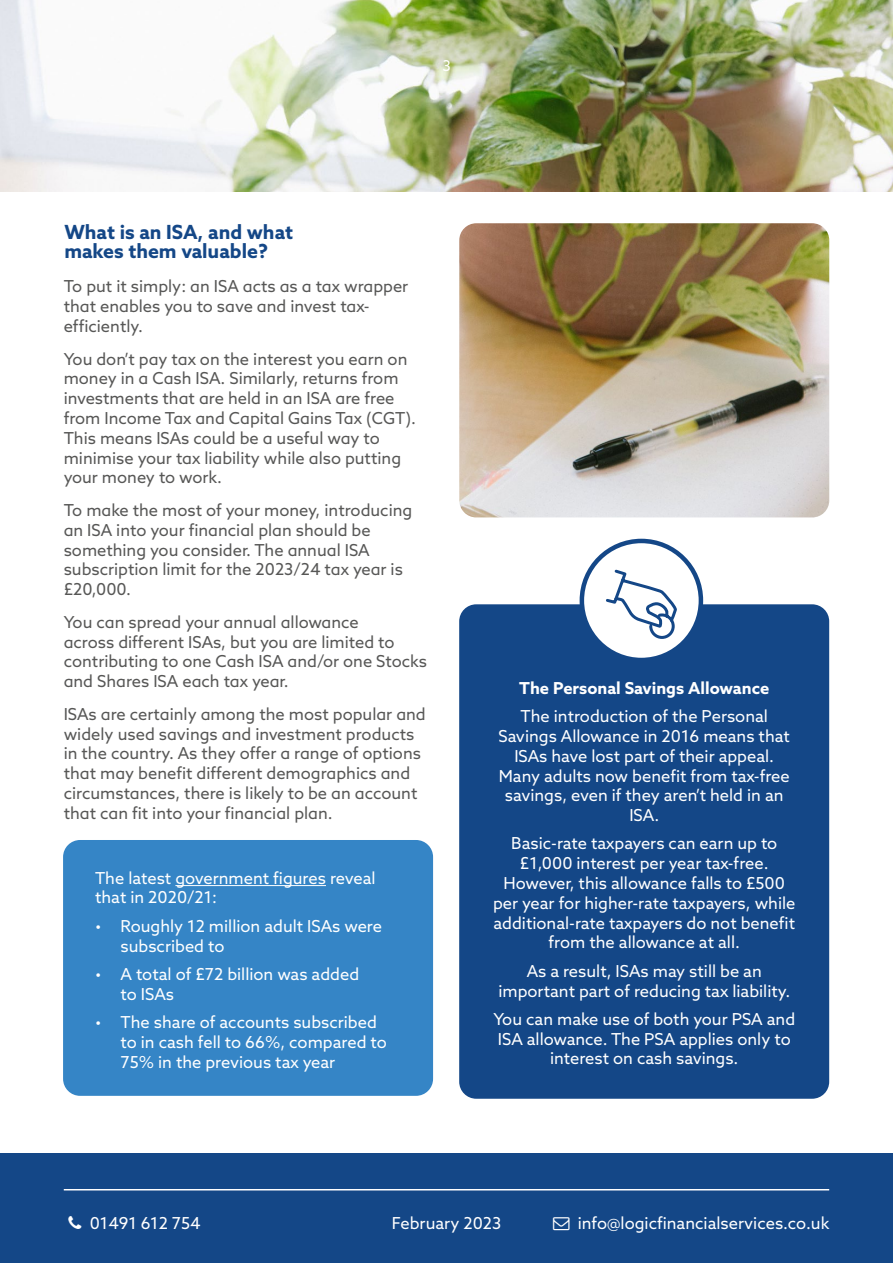
<style>
.page{position:relative;width:893px;height:1263px;background:#fff}
.page>*{position:absolute;margin:0;border:0;box-sizing:border-box;transform-origin:0 0}
.t1{font:700 19.5px/19.8px "Azo Sans";color:#144787}
.t2{font:16.5px/19.8px "Azo Sans";color:#575756}
.t3{font:16.5px/19.8px "Azo Sans";color:#fff}
.t4{font:700 16.5px "Azo Sans";color:#fff}
.t5{font:15px "Azo Sans";color:#fff}
</style>
<div class="page">
<img style="left:0;top:0;width:893px;height:191px">
<div style="left:0;top:1153px;width:893px;height:110px;background:#144787"></div>
<hr style="left:64px;top:1189px;width:765px;height:1px;background:#fff">
<div style="left:63px;top:840px;width:370px;height:256px;background:#3585c6;border-radius:17px"></div>
<hr style="left:175px;top:885px;width:151px;height:1px;background:#fff">
<div style="left:459px;top:604px;width:370px;height:495px;background:#144787;border-radius:17px"></div>
<img style="left:459px;top:223px;width:370px;height:294px">
<div style="left:582px;top:541px;width:119px;height:119px;background:#fff;border-radius:50%"></div>
<div style="left:580px;top:539px;width:123px;height:123px;border:4px solid #144787;border-radius:50%"></div>
<svg style="left:606px;top:569px;width:71px;height:70px"></svg>
<p class="t5" style="left:442px;top:56px;width:10px">3</p>
<p class="t1" style="left:64px;top:221px;width:230px">What is an ISA, and what makes them valuable?</p>
<p class="t2" style="left:64px;top:276px;width:346px">To put it simply: an ISA acts as a tax wrapper that enables you to save and invest tax&shy;efficiently.</p>
<p class="t2" style="left:64px;top:349px;width:354px">You don’t pay tax on the interest you earn on money in a Cash ISA. Similarly, returns from investments that are held in an ISA are free from Income Tax and Capital Gains Tax (CGT).<br>This means ISAs could be a useful way to minimise your tax liability while also putting your money to work.</p>
<p class="t2" style="left:64px;top:500px;width:350px">To make the most of your money, introducing an ISA into your financial plan should be something you consider. The annual ISA subscription limit for the 2023/24 tax year is £20,000.</p>
<p class="t2" style="left:64px;top:612px;width:365px">You can spread your annual allowance<br>across different ISAs, but you are limited to contributing to one Cash ISA and/or one Stocks and Shares ISA each tax year.</p>
<p class="t2" style="left:64px;top:704px;width:364px">ISAs are certainly among the most popular and widely used savings and investment products in the country. As they offer a range of options that may benefit different demographics and circumstances, there is likely to be an account that can fit into your financial plan.</p>
<p class="t3" style="left:95px;top:867px;width:282px">The latest government figures reveal that in 2020/21:</p>
<p class="t3" style="left:121px;top:916px;width:263px;text-indent:-26px">• Roughly 12 million adult ISAs were subscribed to</p>
<p class="t3" style="left:121px;top:964px;width:240px;text-indent:-26px">• A total of £72 billion was added to ISAs</p>
<p class="t3" style="left:121px;top:1012px;width:268px;text-indent:-26px">• The share of accounts subscribed to in cash fell to 66%, compared to<br>75% in the previous tax year</p>
<p class="t4" style="left:519px;top:677px;width:252px">The Personal Savings Allowance</p>
<p class="t3" style="left:498px;top:706px;width:293px;text-align:center">The introduction of the Personal<br>Savings Allowance in 2016 means that<br>ISAs have lost part of their appeal.<br>Many adults now benefit from tax-free savings, even if they aren’t held in an<br>ISA.</p>
<p class="t3" style="left:493px;top:833px;width:304px;text-align:center">Basic-rate taxpayers can earn up to £1,000 interest per year tax-free.<br>However, this allowance falls to £500 per year for higher-rate taxpayers, while additional-rate taxpayers do not benefit from the allowance at all.</p>
<p class="t3" style="left:498px;top:961px;width:293px;text-align:center">As a result, ISAs may still be an important part of reducing tax liability.</p>
<p class="t3" style="left:493px;top:1009px;width:303px;text-align:center">You can make use of both your PSA and<br>ISA allowance. The PSA applies only to interest on cash savings.</p>
<p class="t3" style="left:90px;top:1213px;width:112px">01491 612 754</p>
<p class="t3" style="left:392px;top:1213px;width:111px">February 2023</p>
<p class="t3" style="left:578px;top:1213px;width:253px">info@logicfinancialservices.co.uk</p>
</div>
